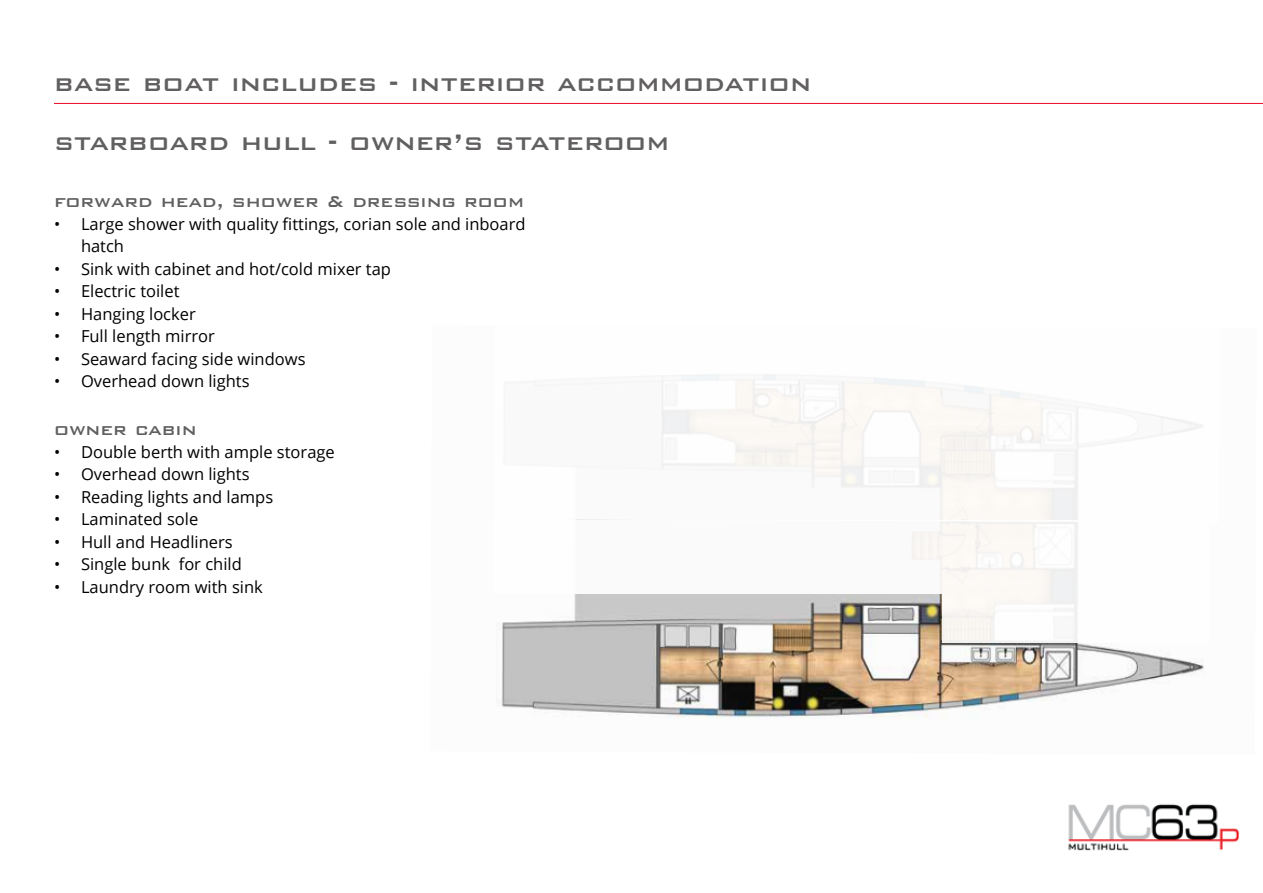
<style>
.page{position:relative;width:1263px;height:893px;background:#fff}
.page>*{position:absolute;margin:0;border:0;box-sizing:border-box;transform-origin:0 0}
.t1{font:500 30px/59.6px "Bank Gothic BT";color:#615f5f}
.t2{font:500 21px "Bank Gothic BT";color:#615f5f}
.t3{font:16.5px/22.5px "Open Sans";color:#000}
</style>
<div class="page">
<img style="left:1068px;top:804px;width:172px;height:47px">
<hr style="left:54px;top:103px;width:1209px;height:1px;background:#e6081f">
<img style="left:496px;top:594px;width:708px;height:124px">
<svg style="left:511px;top:374px;width:692px;height:146px"></svg>
<div style="left:942px;top:520px;width:267px;height:123px;background:#fff"></div>
<h1 class="t1" style="left:54px;top:52px;width:759px">base boat includes - interior accommodation starboard hull - owner’s stateroom</h1>
<p class="t2" style="left:54px;top:190px;width:472px">forward head, shower &amp; dressing room</p>
<p class="t3" style="left:81px;top:212px;width:446px;text-indent:-27px">• Large shower with quality fittings, corian sole and inboard hatch</p>
<p class="t3" style="left:54px;top:257px;width:339px">• Sink with cabinet and hot/cold mixer tap</p>
<p class="t3" style="left:54px;top:280px;width:127px">• Electric toilet</p>
<p class="t3" style="left:54px;top:302px;width:143px">• Hanging locker</p>
<p class="t3" style="left:54px;top:325px;width:162px">• Full length mirror</p>
<p class="t3" style="left:54px;top:347px;width:253px">• Seaward facing side windows</p>
<p class="t3" style="left:54px;top:370px;width:197px">• Overhead down lights</p>
<p class="t2" style="left:54px;top:418px;width:144px">owner cabin</p>
<p class="t3" style="left:54px;top:440px;width:282px">• Double berth with ample storage</p>
<p class="t3" style="left:54px;top:462px;width:197px">• Overhead down lights</p>
<p class="t3" style="left:54px;top:485px;width:221px">• Reading lights and lamps</p>
<p class="t3" style="left:54px;top:507px;width:146px">• Laminated sole</p>
<p class="t3" style="left:54px;top:530px;width:180px">• Hull and Headliners</p>
<p class="t3" style="left:54px;top:552px;width:189px">• Single bunk for child</p>
<p class="t3" style="left:54px;top:575px;width:210px">• Laundry room with sink</p>
</div>
